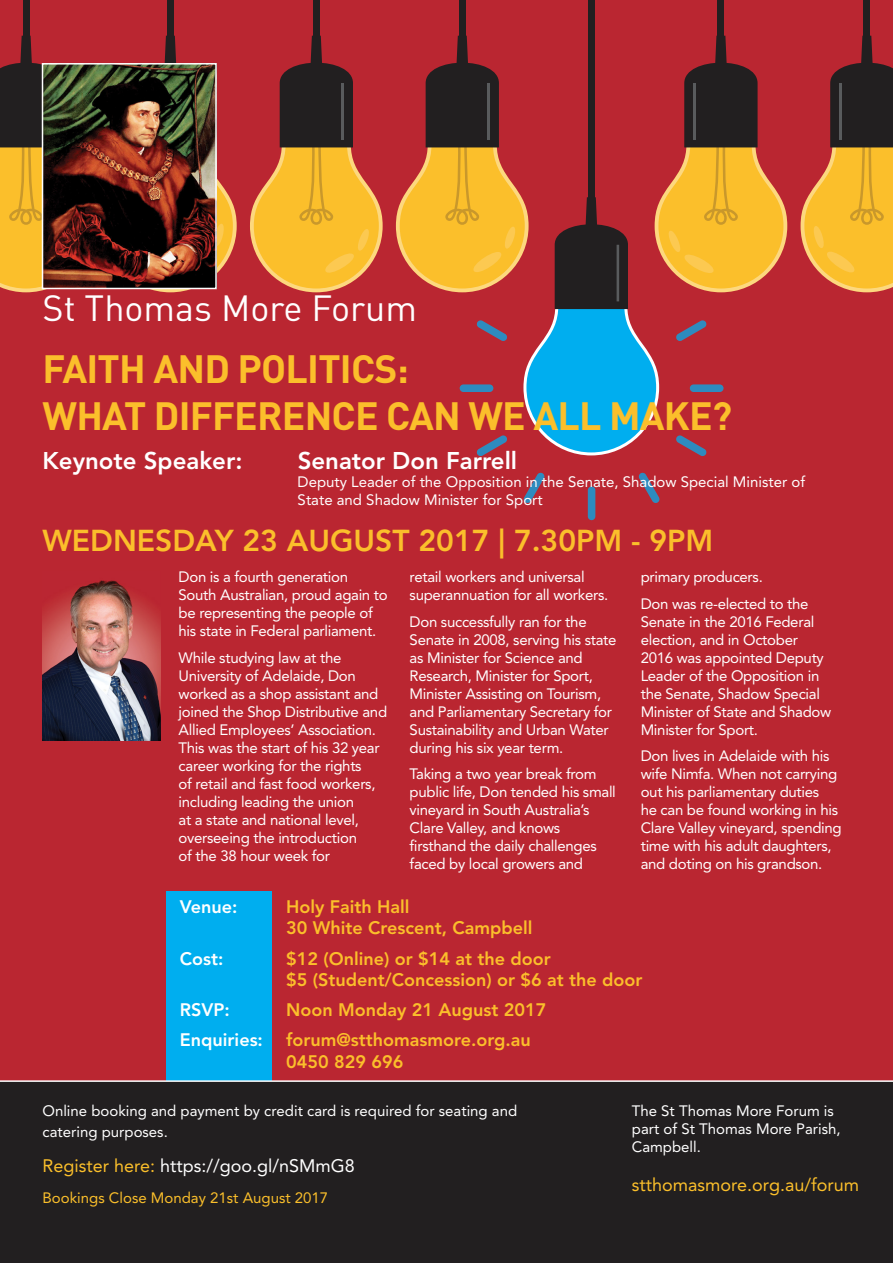
<style>
.page{position:relative;width:893px;height:1263px;background:#fff}
.page>*{position:absolute;margin:0;border:0;box-sizing:border-box;transform-origin:0 0}
.t1{font:700 39px/46.8px "DIN";letter-spacing:-.02em;color:#fbbf2b}
.t2{font:36px "DIN";color:#fff}
.t3{font:800 30px "Avenir LT Std";color:#fbbf2b}
.t4{font:800 24px "Avenir LT Std";color:#fff}
.t5{font:800 18px/21.6px "Avenir LT Std";color:#fbbf2b}
.t6{font:18px "Avenir LT Std";color:#fff}
.t7{font:800 18px "Avenir LT Std";color:#fff}
.t8{font:18px "Avenir LT Std";color:#fbbf2b}
.t9{font:15px/18px "Avenir LT Std";letter-spacing:-.02em;color:#fff}
.t10{font:15px/18px "Avenir LT Std";color:#fff}
.t11{font:15px "Avenir LT Std";color:#fbbf2b}
.s1{color:#fbbf2b}
</style>
<div class="page">
<div style="left:0;top:0;width:893px;height:1080px;background:#ba2631"></div>
<div style="left:588px;top:0;width:6px;height:211px;background:#221f20"></div>
<div style="left:460px;top:457px;width:263px;height:63px;background:#ba2631"></div>
<div style="left:166px;top:891px;width:106px;height:209px;background:#00aeef"></div>
<div style="left:167px;top:0;width:7px;height:64px;background:#221f20"></div>
<svg style="left:104px;top:36px;width:133px;height:256px;background:#bf3f34"></svg>
<div style="left:23px;top:0;width:6px;height:64px;background:#221f20"></div>
<svg style="left:0;top:36px;width:92px;height:256px;background:#a96d2a"></svg>
<div style="left:313px;top:0;width:7px;height:64px;background:#221f20"></div>
<svg style="left:250px;top:36px;width:133px;height:256px;background:#ba692f"></svg>
<div style="left:459px;top:0;width:6px;height:64px;background:#221f20"></div>
<div style="left:864px;top:0;width:6px;height:64px;background:#221f20"></div>
<svg style="left:800px;top:36px;width:93px;height:256px;background:#b56d2e"></svg>
<div style="left:718px;top:0;width:6px;height:64px;background:#221f20"></div>
<svg style="left:396px;top:36px;width:391px;height:421px;background:#a24f43"></svg>
<div style="left:0;top:1080px;width:893px;height:183px;background:#221f20"></div>
<img style="left:43px;top:571px;width:117px;height:169px">
<img style="left:45px;top:66px;width:169px;height:220px">
<div style="left:42px;top:63px;width:175px;height:226px;border:2px solid #fff"></div>
<p class="t2" style="left:43px;top:286px;width:376px">St Thomas More Forum</p>
<p class="t1" style="left:43px;top:344px;width:691px">FAITH AND POLITICS:<br>WHAT DIFFERENCE CAN WE ALL MAKE?</p>
<p class="t4" style="left:43px;top:446px;width:201px">Keynote Speaker:</p>
<p class="t4" style="left:298px;top:446px;width:221px">Senator Don Farrell</p>
<p class="t10" style="left:298px;top:473px;width:509px">Deputy Leader of the Opposition in the Senate, Shadow Special Minister of<br>State and Shadow Minister for Sport</p>
<p class="t3" style="left:43px;top:523px;width:672px">WEDNESDAY 23 AUGUST 2017 | 7.30PM - 9PM</p>
<p class="t9" style="left:179px;top:568px;width:211px">Don is a fourth generation<br>South Australian, proud again to be representing the people of his state in Federal parliament.</p>
<p class="t9" style="left:179px;top:649px;width:210px">While studying law at the<br>University of Adelaide, Don worked as a shop assistant and joined the Shop Distributive and<br>Allied Employees’ Association.<br>This was the start of his 32 year career working for the rights<br>of retail and fast food workers, including leading the union<br>at a state and national level, overseeing the introduction<br>of the 38 hour week for</p>
<p class="t9" style="left:410px;top:568px;width:200px">retail workers and universal superannuation for all workers.</p>
<p class="t9" style="left:410px;top:613px;width:208px">Don successfully ran for the<br>Senate in 2008, serving his state as Minister for Science and<br>Research, Minister for Sport,<br>Minister Assisting on Tourism, and Parliamentary Secretary for<br>Sustainability and Urban Water during his six year term.</p>
<p class="t9" style="left:410px;top:765px;width:208px">Taking a two year break from public life, Don tended his small vineyard in South Australia’s<br>Clare Valley, and knows firsthand the daily challenges faced by local growers and</p>
<p class="t9" style="left:641px;top:568px;width:124px">primary producers.</p>
<p class="t9" style="left:641px;top:595px;width:192px">Don was re-elected to the<br>Senate in the 2016 Federal election, and in October<br>2016 was appointed Deputy<br>Leader of the Opposition in the Senate, Shadow Special<br>Minister of State and Shadow<br>Minister for Sport.</p>
<p class="t9" style="left:641px;top:747px;width:203px">Don lives in Adelaide with his wife Nimfa. When not carrying out his parliamentary duties<br>he can be found working in his<br>Clare Valley vineyard, spending time with his adult daughters, and doting on his grandson.</p>
<p class="t7" style="left:180px;top:896px;width:59px">Venue:</p>
<p class="t5" style="left:286px;top:896px;width:248px">Holy Faith Hall<br>30 White Crescent, Campbell</p>
<p class="t7" style="left:180px;top:948px;width:45px">Cost:</p>
<p class="t5" style="left:286px;top:947px;width:358px">$12 (Online) or $14 at the door<br>$5 (Student/Concession) or $6 at the door</p>
<p class="t7" style="left:180px;top:999px;width:52px">RSVP:</p>
<p class="t5" style="left:286px;top:999px;width:262px">Noon Monday 21 August 2017</p>
<p class="t7" style="left:180px;top:1029px;width:85px">Enquiries:</p>
<p class="t5" style="left:286px;top:1029px;width:246px">forum@stthomasmore.org.au<br>0450 829 696</p>
<p class="t10" style="left:43px;top:1100px;width:476px;line-height:21.6px">Online booking and payment by credit card is required for seating and catering purposes.</p>
<p class="t6" style="left:43px;top:1155px;width:314px"><span class="s1">Register here:</span> https://goo.gl/nSMmG8</p>
<p class="t11" style="left:43px;top:1188px;width:287px">Bookings Close Monday 21st August 2017</p>
<p class="t10" style="left:632px;top:1102px;width:210px">The St Thomas More Forum is part of St Thomas More Parish,<br>Campbell.</p>
<p class="t8" style="left:632px;top:1175px;width:229px">stthomasmore.org.au/forum</p>
</div>
